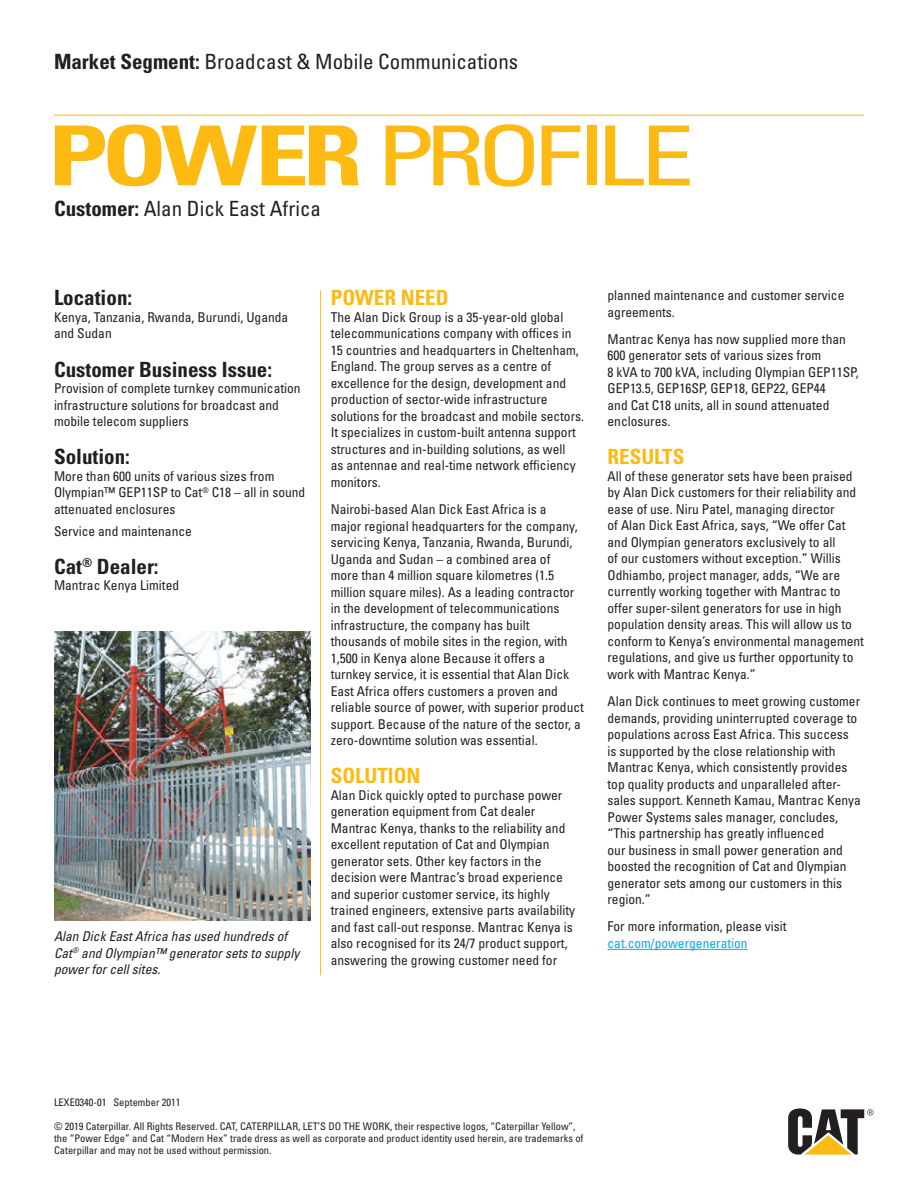
<style>
.page{position:relative;width:918px;height:1188px;background:#fff}
.page>*{position:absolute;margin:0;border:0;box-sizing:border-box;transform-origin:0 0}
.t1{font:condensed 82.8px "Univers LT Std";letter-spacing:-.08em;color:#fcba13;scale:1.3 1}
.t2{font:condensed 21px "Univers LT Std";color:#231f20}
.t3{font:700 condensed 21px "Univers LT Std";color:#231f20}
.t4{font:700 condensed 21px "Univers LT Std";color:#fcba13}
.t5{font:condensed 13.5px/16.5px "Univers LT Std";color:#231f20}
.t6{font:italic condensed 13.5px/16.5px "Univers LT Std";color:#231f20}
.t7{font:condensed 13.5px "Univers LT Std";color:#00aeef}
.t8{font:condensed 10.5px/12px "Univers LT Std";color:#231f20}
.s1{font-weight:700}
</style>
<div class="page">
<img style="left:54px;top:632px;width:256px;height:288px">
<hr style="left:608px;top:949px;width:140px;height:1px;background:#00aeef">
<hr style="left:320px;top:290px;width:1px;height:685px;background:#fcba13">
<hr style="left:54px;top:115px;width:810px;height:1px;background:#fcba13">
<svg style="left:788px;top:1108px;width:85px;height:47px"></svg>
<h2 class="t2" style="left:54px;top:48px;width:466px"><span class="s1">Market Segment:</span> Broadcast &amp; Mobile Communications</h2>
<h1 class="t1" style="left:48px;top:103px;width:499px"><span class="s1">POWER</span> PROFILE</h1>
<h2 class="t2" style="left:54px;top:195px;width:269px"><span class="s1">Customer:</span> Alan Dick East Africa</h2>
<h2 class="t3" style="left:54px;top:285px;width:80px">Location:</h2>
<p class="t5" style="left:54px;top:309px;width:236px">Kenya, Tanzania, Rwanda, Burundi, Uganda and Sudan</p>
<h2 class="t3" style="left:54px;top:356px;width:220px">Customer Business Issue:</h2>
<p class="t5" style="left:54px;top:380px;width:248px">Provision of complete turnkey communication infrastructure solutions for broadcast and mobile telecom suppliers</p>
<h2 class="t3" style="left:54px;top:444px;width:77px">Solution:</h2>
<p class="t5" style="left:54px;top:467px;width:253px">More than 600 units of various sizes from<br>Olympian™ GEP11SP to Cat<sup>®</sup> C18 – all in sound attenuated enclosures</p>
<p class="t5" style="left:54px;top:522px;width:139px">Service and maintenance</p>
<h2 class="t3" style="left:54px;top:553px;width:106px">Cat<sup>®</sup> Dealer:</h2>
<p class="t5" style="left:54px;top:577px;width:127px">Mantrac Kenya Limited</p>
<p class="t6" style="left:54px;top:928px;width:247px">Alan Dick East Africa has used hundreds of<br>Cat<sup>®</sup> and Olympian™ generator sets to supply power for cell sites.</p>
<h2 class="t4" style="left:331px;top:285px;width:119px">POWER NEED</h2>
<p class="t5" style="left:331px;top:309px;width:255px">The Alan Dick Group is a 35-year-old global telecommunications company with offices in 15 countries and headquarters in Cheltenham, England. The group serves as a centre of excellence for the design, development and production of sector-wide infrastructure solutions for the broadcast and mobile sectors.<br>It specializes in custom-built antenna support structures and in-building solutions, as well<br>as antennae and real-time network efficiency monitors.</p>
<p class="t5" style="left:331px;top:501px;width:255px">Nairobi-based Alan Dick East Africa is a<br>major regional headquarters for the company, servicing Kenya, Tanzania, Rwanda, Burundi, Uganda and Sudan – a combined area of<br>more than 4 million square kilometres (1.5 million square miles). As a leading contractor in the development of telecommunications infrastructure, the company has built thousands of mobile sites in the region, with 1,500 in Kenya alone Because it offers a turnkey service, it is essential that Alan Dick East Africa offers customers a proven and reliable source of power, with superior product support. Because of the nature of the sector, a zero-downtime solution was essential.</p>
<h2 class="t4" style="left:331px;top:763px;width:91px">SOLUTION</h2>
<p class="t5" style="left:331px;top:787px;width:246px">Alan Dick quickly opted to purchase power generation equipment from Cat dealer Mantrac Kenya, thanks to the reliability and excellent reputation of Cat and Olympian generator sets. Other key factors in the decision were Mantrac’s broad experience and superior customer service, its highly trained engineers, extensive parts availability and fast call-out response. Mantrac Kenya is also recognised for its 24/7 product support, answering the growing customer need for</p>
<p class="t5" style="left:608px;top:287px;width:238px">planned maintenance and customer service agreements.</p>
<p class="t5" style="left:608px;top:331px;width:253px">Mantrac Kenya has now supplied more than 600 generator sets of various sizes from<br>8 kVA to 700 kVA, including Olympian GEP11SP, GEP13.5, GEP16SP, GEP18, GEP22, GEP44<br>and Cat C18 units, all in sound attenuated enclosures.</p>
<h2 class="t4" style="left:608px;top:444px;width:78px">RESULTS</h2>
<p class="t5" style="left:608px;top:468px;width:258px">All of these generator sets have been praised by Alan Dick customers for their reliability and ease of use. Niru Patel, managing director<br>of Alan Dick East Africa, says, “We offer Cat and Olympian generators exclusively to all<br>of our customers without exception.” Willis Odhiambo, project manager, adds, “We are currently working together with Mantrac to offer super-silent generators for use in high population density areas. This will allow us to conform to Kenya’s environmental management regulations, and give us further opportunity to work with Mantrac Kenya.”</p>
<p class="t5" style="left:608px;top:693px;width:255px">Alan Dick continues to meet growing customer demands, providing uninterrupted coverage to populations across East Africa. This success is supported by the close relationship with Mantrac Kenya, which consistently provides top quality products and unparalleled after&shy;sales support. Kenneth Kamau, Mantrac Kenya Power Systems sales manager, concludes, “This partnership has greatly influenced<br>our business in small power generation and boosted the recognition of Cat and Olympian generator sets among our customers in this region.”</p>
<p class="t5" style="left:608px;top:918px;width:181px">For more information, please visit</p>
<p class="t7" style="left:608px;top:935px;width:142px">cat.com/powergeneration</p>
<p class="t8" style="left:54px;top:1096px;width:128px">LEXE0340-01 September 2011</p>
<p class="t8" style="left:54px;top:1120px;width:531px">© 2019 Caterpillar. All Rights Reserved. CAT, CATERPILLAR, LET’S DO THE WORK, their respective logos, “Caterpillar Yellow”, the “Power Edge” and Cat “Modern Hex” trade dress as well as corporate and product identity used herein, are trademarks of<br>Caterpillar and may not be used without permission.</p>
</div>
